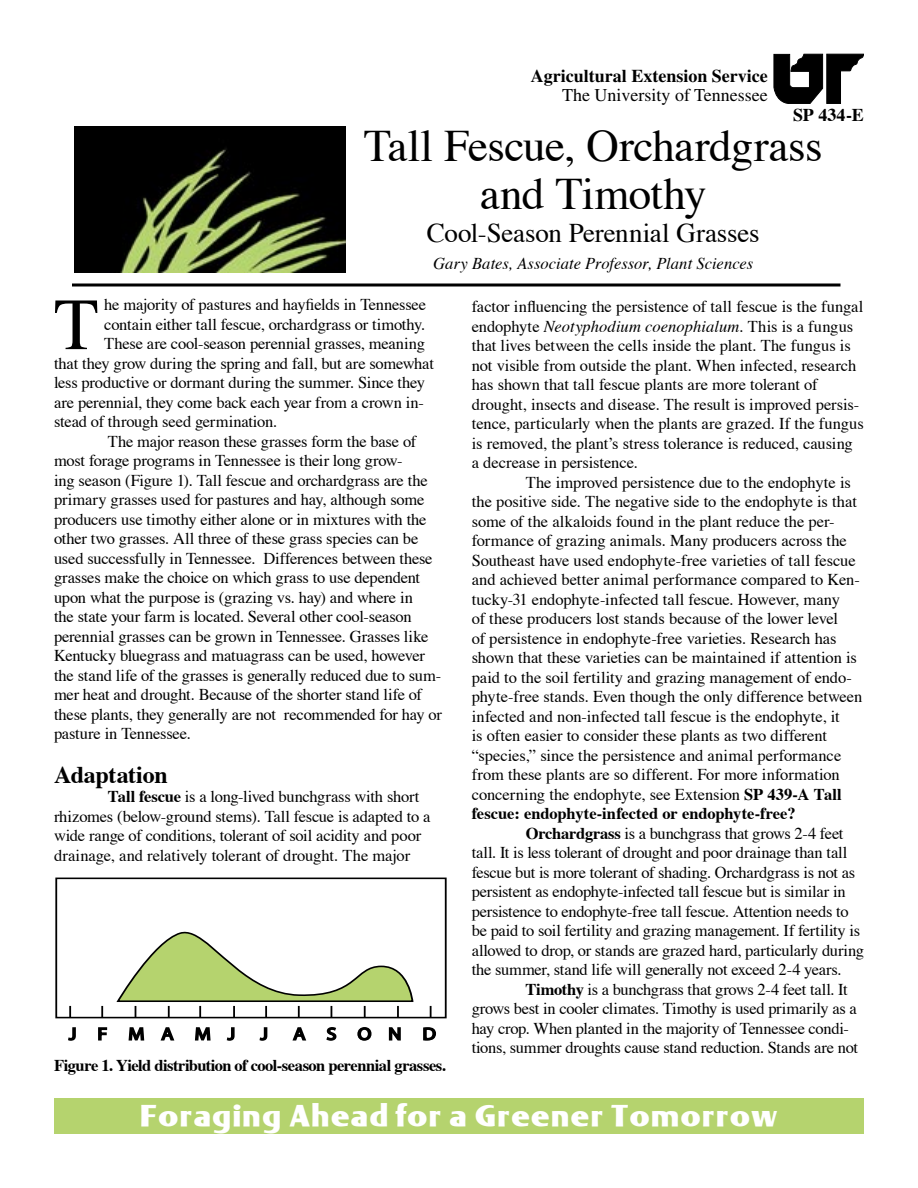
<style>
.page{position:relative;width:918px;height:1188px;background:#fff}
.page>*{position:absolute;margin:0;border:0;box-sizing:border-box;transform-origin:0 0}
.t1{font:73.5px "Times";color:#000}
.t2{font:45px/48px "Times";letter-spacing:-.015em;color:#000;text-align:center}
.t3{font:30px "Highbrow";color:#fff}
.t4{font:27px "Times";letter-spacing:-.01em;color:#000}
.t5{font:700 24px "Times";letter-spacing:-.01em;color:#000}
.t6{font:700 18px "Times";color:#000}
.t7{font:18px "Times";color:#000}
.t8{font:16.5px/19.5px "Times";letter-spacing:-.01em;color:#000}
.t9{font:700 16.5px "Times";letter-spacing:-.03em;color:#000}
.t10{font:italic 16.5px "Times";color:#000}
.s1{font-weight:700}
.s2{font-style:italic}
</style>
<div class="page">
<div style="left:54px;top:1098px;width:810px;height:36px;background:#b5d36e"></div>
<svg style="left:774px;top:54px;width:90px;height:50px"></svg>
<hr style="left:72px;top:284px;width:768px;height:2px;background:#000">
<img style="left:74px;top:127px;width:272px;height:145px">
<div style="left:55px;top:877px;width:392px;height:141px;border:2px solid #000"></div>
<svg style="left:69px;top:1006px;width:2px;height:12px"></svg>
<svg style="left:101px;top:1006px;width:2px;height:12px"></svg>
<svg style="left:430px;top:1006px;width:1px;height:12px"></svg>
<svg style="left:68px;top:1027px;width:8px;height:14px"></svg>
<svg style="left:98px;top:1027px;width:10px;height:14px"></svg>
<svg style="left:116px;top:931px;width:298px;height:110px"></svg>
<svg style="left:423px;top:1027px;width:13px;height:14px"></svg>
<p class="t6" style="left:531px;top:65px;width:238px">Agricultural Extension Service</p>
<p class="t7" style="left:562px;top:85px;width:207px">The University of Tennessee</p>
<p class="t6" style="left:793px;top:103px;width:72px">SP 434-E</p>
<h2 class="t2" style="left:364px;top:124px;width:460px">Tall Fescue, Orchardgrass and Timothy</h2>
<h3 class="t4" style="left:427px;top:216px;width:334px">Cool-Season Perennial Grasses</h3>
<p class="t10" style="left:433px;top:253px;width:322px">Gary Bates, Associate Professor, Plant Sciences</p>
<p class="t8" style="left:104px;top:296px;width:323px">he majority of pastures and hayfields in Tennessee</p>
<p class="t8" style="left:104px;top:316px;width:322px">contain either tall fescue, orchardgrass or timothy.</p>
<p class="t8" style="left:104px;top:335px;width:322px">These are cool-season perennial grasses, meaning</p>
<p class="t8" style="left:54px;top:355px;width:381px">that they grow during the spring and fall, but are somewhat</p>
<p class="t8" style="left:54px;top:374px;width:373px">less productive or dormant during the summer. Since they</p>
<p class="t8" style="left:54px;top:394px;width:371px">are perennial, they come back each year from a crown in-</p>
<p class="t8" style="left:54px;top:413px;width:225px">stead of through seed germination.</p>
<p class="t8" style="left:108px;top:433px;width:310px">The major reason these grasses form the base of</p>
<p class="t8" style="left:54px;top:452px;width:350px">most forage programs in Tennessee is their long grow-</p>
<p class="t8" style="left:54px;top:472px;width:375px">ing season (Figure 1). Tall fescue and orchardgrass are the</p>
<p class="t8" style="left:54px;top:491px;width:372px">primary grasses used for pastures and hay, although some</p>
<p class="t8" style="left:54px;top:511px;width:374px">producers use timothy either alone or in mixtures with the</p>
<p class="t8" style="left:54px;top:530px;width:366px">other two grasses. All three of these grass species can be</p>
<p class="t8" style="left:54px;top:550px;width:380px">used successfully in Tennessee. Differences between these</p>
<p class="t8" style="left:54px;top:569px;width:368px">grasses make the choice on which grass to use dependent</p>
<p class="t8" style="left:54px;top:589px;width:360px">upon what the purpose is (grazing vs. hay) and where in</p>
<p class="t8" style="left:54px;top:608px;width:359px">the state your farm is located. Several other cool-season</p>
<p class="t8" style="left:54px;top:628px;width:376px">perennial grasses can be grown in Tennessee. Grasses like</p>
<p class="t8" style="left:54px;top:647px;width:372px">Kentucky bluegrass and matuagrass can be used, however</p>
<p class="t8" style="left:54px;top:667px;width:389px">the stand life of the grasses is generally reduced due to sum-</p>
<p class="t8" style="left:54px;top:686px;width:370px">mer heat and drought. Because of the shorter stand life of</p>
<p class="t8" style="left:54px;top:706px;width:389px">these plants, they generally are not recommended for hay or</p>
<p class="t8" style="left:54px;top:725px;width:138px">pasture in Tennessee.</p>
<h3 class="t5" style="left:54px;top:759px;width:115px">Adaptation</h3>
<p class="t8" style="left:54px;top:788px;width:378px;text-indent:54px"><span class="s1">Tall fescue</span> is a long-lived bunchgrass with short rhizomes (below-ground stems). Tall fescue is adapted to a wide range of conditions, tolerant of soil acidity and poor drainage, and relatively tolerant of drought. The major</p>
<h1 class="t1" style="left:54px;top:278px;width:46px">T</h1>
<p class="t9" style="left:54px;top:1054px;width:394px">Figure 1. Yield distribution of cool-season perennial grasses.</p>
<p class="t8" style="left:472px;top:298px;width:394px">factor influencing the persistence of tall fescue is the fungal endophyte <span class="s2">Neotyphodium coenophialum</span>. This is a fungus that lives between the cells inside the plant. The fungus is not visible from outside the plant. When infected, research has shown that tall fescue plants are more tolerant of drought, insects and disease. The result is improved persis&shy;tence, particularly when the plants are grazed. If the fungus is removed, the plantʼs stress tolerance is reduced, causing a decrease in persistence.</p>
<p class="t8" style="left:472px;top:474px;width:392px;text-indent:54px">The improved persistence due to the endophyte is the positive side. The negative side to the endophyte is that some of the alkaloids found in the plant reduce the per&shy;formance of grazing animals. Many producers across the Southeast have used endophyte-free varieties of tall fescue and achieved better animal performance compared to Ken&shy;tucky-31 endophyte-infected tall fescue. However, many<br>of these producers lost stands because of the lower level<br>of persistence in endophyte-free varieties. Research has shown that these varieties can be maintained if attention is paid to the soil fertility and grazing management of endo&shy;phyte-free stands. Even though the only difference between infected and non-infected tall fescue is the endophyte, it<br>is often easier to consider these plants as two different “species,” since the persistence and animal performance from these plants are so different. For more information concerning the endophyte, see Extension <span class="s1">SP 439-A Tall fescue: endophyte-infected or endophyte-free?</span></p>
<p class="t8" style="left:472px;top:825px;width:394px;text-indent:54px"><span class="s1">Orchardgrass</span> is a bunchgrass that grows 2-4 feet tall. It is less tolerant of drought and poor drainage than tall fescue but is more tolerant of shading. Orchardgrass is not as persistent as endophyte-infected tall fescue but is similar in persistence to endophyte-free tall fescue. Attention needs to be paid to soil fertility and grazing management. If fertility is allowed to drop, or stands are grazed hard, particularly during the summer, stand life will generally not exceed 2-4 years.</p>
<p class="t8" style="left:472px;top:981px;width:388px;text-indent:54px"><span class="s1">Timothy</span> is a bunchgrass that grows 2-4 feet tall. It grows best in cooler climates. Timothy is used primarily as a hay crop. When planted in the majority of Tennessee condi&shy;tions, summer droughts cause stand reduction. Stands are not</p>
<h3 class="t3" style="left:140px;top:1095px;width:640px">Foraging Ahead for a Greener Tomorrow</h3>
</div>
